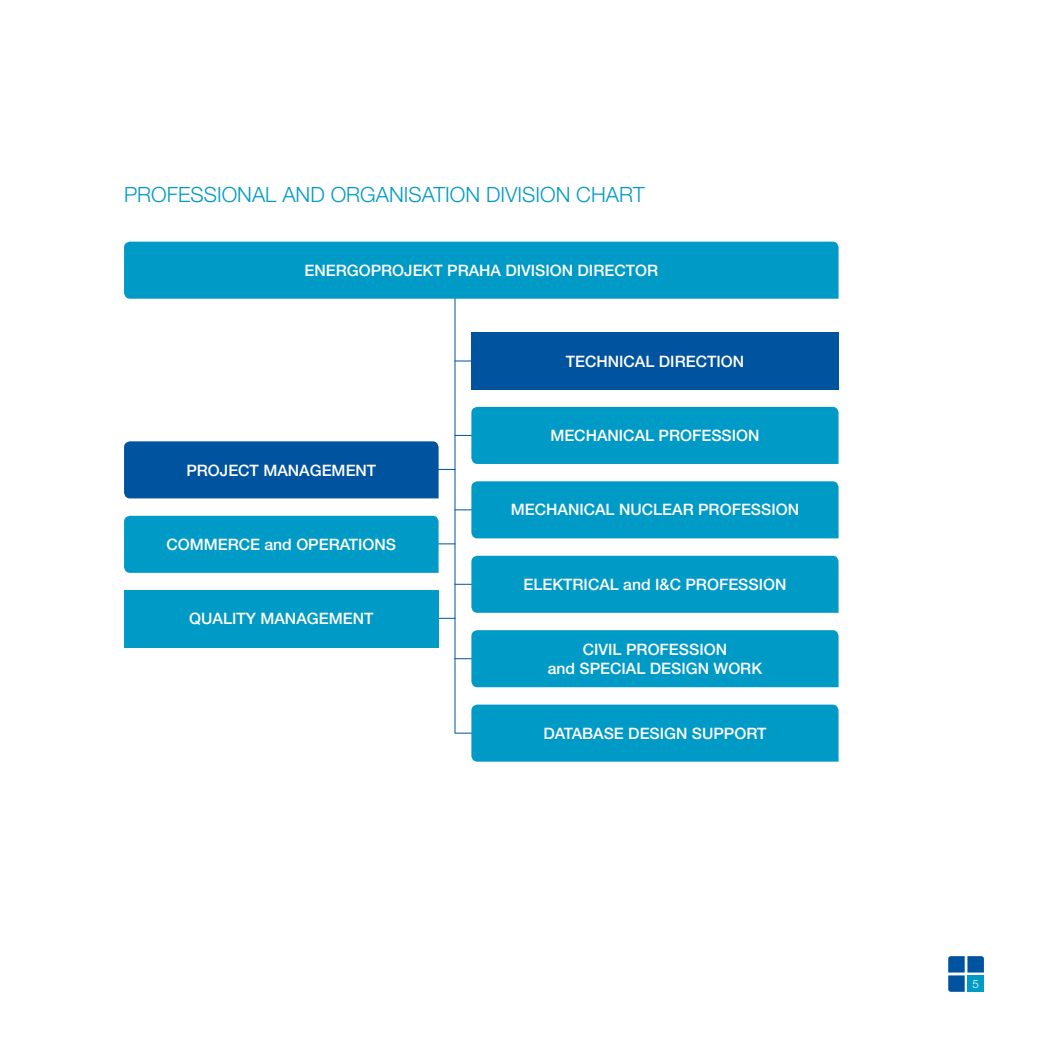
<style>
.page{position:relative;width:1042px;height:1042px;background:#fff}
.page>*{position:absolute;margin:0;border:0;box-sizing:border-box;transform-origin:0 0}
.t1{font:300 21px "Helvetica Neue LT Pro";color:#009ac7}
.t2{font:500 15.75px/18.9px "Helvetica Neue LT Pro";color:#fff;text-align:center}
.t3{font:300 11.55px "Helvetica Neue LT Pro";color:#fff}
</style>
<div class="page">
<hr style="left:417px;top:469px;width:38px;height:1px;background:#00539f">
<hr style="left:417px;top:543px;width:38px;height:1px;background:#00539f">
<hr style="left:417px;top:618px;width:38px;height:1px;background:#00539f">
<hr style="left:454px;top:287px;width:1px;height:446px;background:#00539f">
<hr style="left:454px;top:360px;width:39px;height:1px;background:#00539f">
<div style="left:471px;top:332px;width:367px;height:57px;background:#00539f"></div>
<hr style="left:454px;top:435px;width:39px;height:1px;background:#00539f">
<div style="left:471px;top:407px;width:367px;height:57px;background:#009ac7"></div>
<hr style="left:454px;top:509px;width:39px;height:1px;background:#00539f">
<div style="left:471px;top:481px;width:367px;height:57px;background:#009ac7"></div>
<hr style="left:454px;top:584px;width:39px;height:1px;background:#00539f">
<div style="left:471px;top:556px;width:367px;height:57px;background:#009ac7"></div>
<hr style="left:454px;top:658px;width:39px;height:1px;background:#00539f">
<div style="left:471px;top:630px;width:367px;height:57px;background:#009ac7"></div>
<hr style="left:454px;top:733px;width:39px;height:1px;background:#00539f">
<div style="left:471px;top:704px;width:367px;height:57px;background:#009ac7"></div>
<div style="left:124px;top:242px;width:714px;height:57px;background:#009ac7"></div>
<div style="left:124px;top:441px;width:314px;height:57px;background:#00539f"></div>
<div style="left:124px;top:516px;width:314px;height:57px;background:#009ac7"></div>
<div style="left:124px;top:590px;width:314px;height:57px;background:#009ac7"></div>
<svg style="left:948px;top:956px;width:36px;height:36px"></svg>
<div style="left:967px;top:975px;width:17px;height:17px;background:#009ac7"></div>
<h1 class="t1" style="left:124px;top:182px;width:522px">PROFESSIONAL AND ORGANISATION DIVISION CHART</h1>
<p class="t2" style="left:304px;top:261px;width:355px">ENERGOPROJEKT PRAHA DIVISION DIRECTOR</p>
<p class="t2" style="left:566px;top:351px;width:180px">TECHNICAL DIRECTION</p>
<p class="t2" style="left:186px;top:460px;width:191px">PROJECT MANAGEMENT</p>
<p class="t2" style="left:166px;top:535px;width:231px">COMMERCE and OPERATIONS</p>
<p class="t2" style="left:189px;top:609px;width:186px">QUALITY MANAGEMENT</p>
<p class="t2" style="left:550px;top:426px;width:211px">MECHANICAL PROFESSION</p>
<p class="t2" style="left:511px;top:500px;width:290px">MECHANICAL NUCLEAR PROFESSION</p>
<p class="t2" style="left:523px;top:575px;width:264px">ELEKTRICAL and I&amp;C PROFESSION</p>
<p class="t2" style="left:548px;top:640px;width:216px">CIVIL PROFESSION<br>and SPECIAL DESIGN WORK</p>
<p class="t2" style="left:543px;top:723px;width:225px">DATABASE DESIGN SUPPORT</p>
<p class="t3" style="left:972px;top:976px;width:8px">5</p>
</div>
